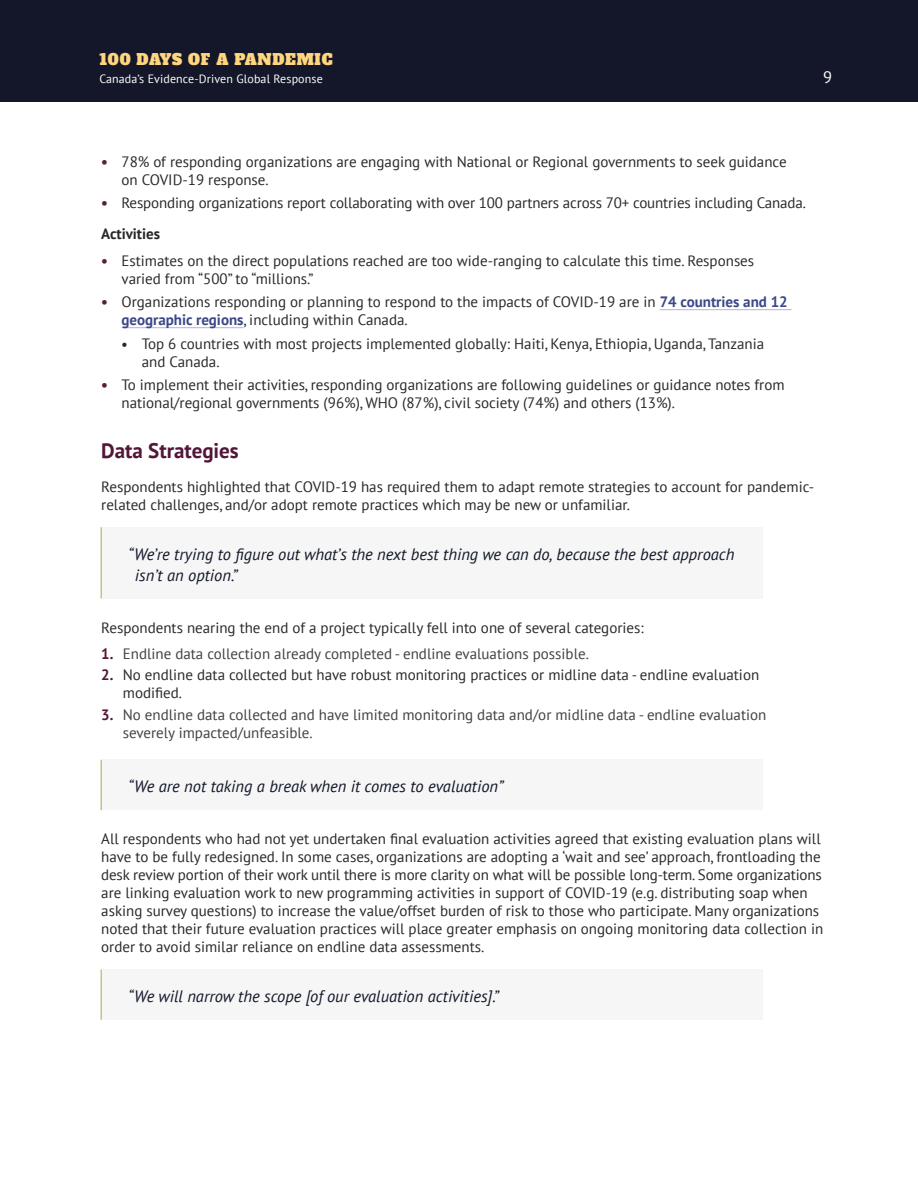
<style>
.page{position:relative;width:918px;height:1188px;background:#fff}
.page>*{position:absolute;margin:0;border:0;box-sizing:border-box;transform-origin:0 0}
.t1{font:700 21px "PT Sans";color:#511638}
.t2{font:italic 16.5px/21px "PT Sans";color:#131729}
.t3{font:16.5px "PT Sans";color:#fff}
.Body_Paragraph{font:15px/18px "PT Sans";color:#292829}
.t4{font:15px/18px "PT Sans";color:#414042}
.t5{font:15px "Alfa Slab One";letter-spacing:.05em;color:#ffd67d}
.Body_Paragraph-2{font:700 15px "PT Sans";color:#292829}
.t6{font:12px "PT Sans";letter-spacing:.01em;color:#fff}
.s1{font-weight:700;color:#56203d}
.s2{font-weight:700;color:#3b4888}
.s3{font-weight:700;font-size:13.5px}
.s4{font-weight:700;color:#511638}
</style>
<div class="page">
<div style="left:0;top:0;width:918px;height:101px;background:#131729"></div>
<hr style="left:660px;top:309px;width:132px;height:1px;background:#b5b4ce">
<hr style="left:122px;top:327px;width:122px;height:1px;background:#b5b4ce">
<div style="left:101px;top:527px;width:662px;height:71px;background:#f6f6f6"></div>
<hr style="left:100px;top:527px;width:2px;height:71px;background:#b5ca82">
<div style="left:101px;top:760px;width:662px;height:50px;background:#f6f6f6"></div>
<hr style="left:100px;top:760px;width:2px;height:50px;background:#b5ca82">
<div style="left:101px;top:969px;width:662px;height:51px;background:#f6f6f6"></div>
<hr style="left:100px;top:969px;width:2px;height:51px;background:#b5ca82">
<p class="t5" style="left:99px;top:47px;width:235px">100 DAYS OF A PANDEMIC</p>
<p class="t6" style="left:99px;top:71px;width:225px">Canada’s Evidence-Driven Global Response</p>
<p class="t3" style="left:823px;top:67px;width:10px">9</p>
<p class="Body_Paragraph" style="left:122px;top:152px;width:667px;text-indent:-20px"><span class="s1">•</span> 78% of responding organizations are engaging with National or Regional governments to seek guidance on COVID-19 response.</p>
<p class="Body_Paragraph" style="left:101px;top:193px;width:706px"><span class="s1">•</span> Responding organizations report collaborating with over 100 partners across 70+ countries including Canada.</p>
<p class="Body_Paragraph-2" style="left:101px;top:224px;width:60px">Activities</p>
<p class="Body_Paragraph" style="left:122px;top:251px;width:634px;text-indent:-20px"><span class="s1">•</span> Estimates on the direct populations reached are too wide-ranging to calculate this time. Responses varied from “500” to “millions.”</p>
<p class="Body_Paragraph" style="left:122px;top:293px;width:668px;text-indent:-20px"><span class="s1">•</span> Organizations responding or planning to respond to the impacts of COVID-19 are in <span class="s2">74 countries and 12 geographic regions</span>, including within Canada.</p>
<p class="Body_Paragraph" style="left:142px;top:334px;width:624px;text-indent:-20px"><span class="s3">•</span> Top 6 countries with most projects implemented globally: Haiti, Kenya, Ethiopia, Uganda, Tanzania and Canada.</p>
<p class="Body_Paragraph" style="left:122px;top:376px;width:665px;text-indent:-20px"><span class="s1">•</span> To implement their activities, responding organizations are following guidelines or guidance notes from national/regional governments (96%), WHO (87%), civil society (74%) and others (13%).</p>
<h2 class="t1" style="left:101px;top:436px;width:139px">Data Strategies</h2>
<p class="Body_Paragraph" style="left:101px;top:477px;width:714px">Respondents highlighted that COVID-19 has required them to adapt remote strategies to account for pandemic&shy;related challenges, and/or adopt remote practices which may be new or unfamiliar.</p>
<p class="t2" style="left:135px;top:543px;width:601px;text-indent:-7px">“We’re trying to figure out what’s the next best thing we can do, because the best approach isn’t an option.”</p>
<p class="Body_Paragraph" style="left:101px;top:618px;width:544px">Respondents nearing the end of a project typically fell into one of several categories:</p>
<p class="t4" style="left:101px;top:645px;width:489px"><span class="s4">1.</span> Endline data collection already completed - endline evaluations possible.</p>
<p class="Body_Paragraph" style="left:123px;top:666px;width:638px;text-indent:-22px"><span class="s4">2.</span> No endline data collected but have robust monitoring practices or midline data - endline evaluation modified.</p>
<p class="t4" style="left:123px;top:705px;width:645px;text-indent:-22px"><span class="s4">3.</span> No endline data collected and have limited monitoring data and/or midline data - endline evaluation severely impacted/unfeasible.</p>
<p class="t2" style="left:128px;top:776px;width:377px">“We are not taking a break when it comes to evaluation”</p>
<p class="Body_Paragraph" style="left:101px;top:830px;width:724px">All respondents who had not yet undertaken final evaluation activities agreed that existing evaluation plans will have to be fully redesigned. In some cases, organizations are adopting a ‘wait and see’ approach, frontloading the desk review portion of their work until there is more clarity on what will be possible long-term. Some organizations are linking evaluation work to new programming activities in support of COVID-19 (e.g. distributing soap when asking survey questions) to increase the value/offset burden of risk to those who participate. Many organizations noted that their future evaluation practices will place greater emphasis on ongoing monitoring data collection in order to avoid similar reliance on endline data assessments.</p>
<p class="t2" style="left:128px;top:985px;width:372px">“We will narrow the scope [of our evaluation activities].”</p>
</div>
